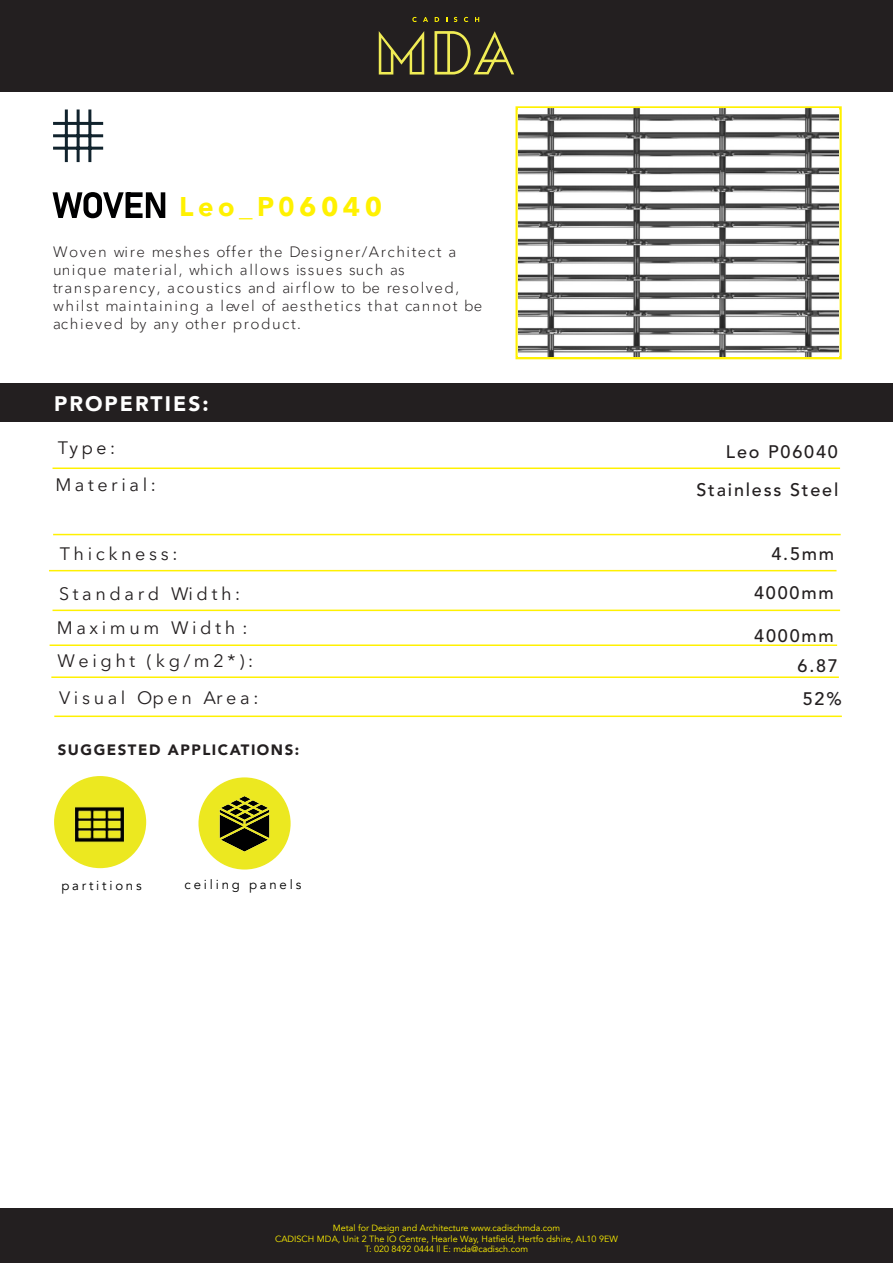
<style>
.page{position:relative;width:893px;height:1263px;background:#fff}
.page>*{position:absolute;margin:0;border:0;box-sizing:border-box;transform-origin:0 0}
.t1{font:900 27px "Avenir";color:#fff101}
.t2{font:900 21px "Avenir";letter-spacing:.1em;color:#fff}
.t3{font:18px "Avenir Next LT Pro";letter-spacing:.2em;color:#231f20}
.t4{font:500 18px/38.1px "Avenir";letter-spacing:.1em;color:#231f20;text-align:right}
.t5{font:18px "Avenir";color:#231f20}
.t6{font:300 15px/18px "Avenir Next LT Pro";letter-spacing:.1em;color:#231f20}
.t7{font:900 15px "Avenir";letter-spacing:.1em;color:#231f20}
.t8{font:13.2px "Avenir";letter-spacing:.21em;color:#000001}
.t9{font:9px "Avenir";color:#fff101}
.s1{font-family:"Avenir Next LT Pro";font-weight:700}
.s2{font-family:"Avenir"}
</style>
<div class="page">
<div style="left:0;top:384px;width:893px;height:38px;background:#231f20"></div>
<div style="left:0;top:0;width:893px;height:91px;background:#231f20"></div>
<div style="left:0;top:1209px;width:893px;height:54px;background:#231f20"></div>
<div style="left:515px;top:107px;width:327px;height:252px;border:3px solid #fff101"></div>
<svg style="left:379px;top:31px;width:45px;height:44px"></svg>
<svg style="left:434px;top:31px;width:80px;height:44px"></svg>
<svg style="left:412px;top:17px;width:5px;height:5px"></svg>
<svg style="left:423px;top:17px;width:5px;height:5px"></svg>
<svg style="left:435px;top:17px;width:4px;height:5px"></svg>
<svg style="left:454px;top:17px;width:3px;height:5px"></svg>
<svg style="left:464px;top:17px;width:4px;height:5px"></svg>
<svg style="left:475px;top:17px;width:4px;height:5px"></svg>
<hr style="left:53px;top:467px;width:787px;height:2px;background:#fff101">
<hr style="left:53px;top:534px;width:788px;height:1px;background:#fff101">
<hr style="left:49px;top:570px;width:787px;height:1px;background:#fff101">
<hr style="left:50px;top:644px;width:787px;height:2px;background:#fff101">
<hr style="left:53px;top:610px;width:787px;height:1px;background:#fff101">
<hr style="left:51px;top:676px;width:788px;height:2px;background:#fff101">
<hr style="left:54px;top:715px;width:788px;height:2px;background:#fff101">
<svg style="left:53px;top:192px;width:112px;height:26px"></svg>
<hr style="left:55px;top:134px;width:47px;height:3px;background:#11232d">
<hr style="left:77px;top:111px;width:3px;height:50px;background:#11232d">
<hr style="left:88px;top:111px;width:3px;height:50px;background:#11232d">
<hr style="left:65px;top:111px;width:3px;height:50px;background:#11232d">
<hr style="left:55px;top:122px;width:47px;height:3px;background:#11232d">
<hr style="left:55px;top:147px;width:47px;height:3px;background:#11232d">
<div style="left:54px;top:776px;width:92px;height:92px;background:#ece820;border-radius:50%"></div>
<img style="left:74px;top:806px;width:51px;height:37px">
<div style="left:198px;top:777px;width:93px;height:92px;background:#ece820;border-radius:50%"></div>
<img style="left:219px;top:796px;width:51px;height:56px">
<img style="left:519px;top:109px;width:319px;height:247px">
<h1 class="t1" style="left:179px;top:183px;width:205px">Leo_P0<span class="s1">6040</span></h1>
<p class="t6" style="left:53px;top:242px;width:431px">Woven wire meshes offer the Designer/Architect a unique material, which allows issues such as transparency, acoustics and airflow to be resolved, whilst maintaining a level of aesthetics that cannot be achieved by any other product.</p>
<p class="t2" style="left:54px;top:386px;width:156px">PROPERTIES:</p>
<p class="t5" style="left:58px;top:437px;width:59px">Type:</p>
<p class="t3" style="left:55px;top:474px;width:102px">Material<span class="s2">:</span></p>
<p class="t3" style="left:60px;top:542px;width:119px">Thickness<span class="s2">:</span></p>
<p class="t3" style="left:59px;top:583px;width:182px">Standard Width<span class="s2">:</span></p>
<p class="t3" style="left:57px;top:616px;width:192px">Maximum Width <span class="s2">:</span></p>
<p class="t3" style="left:57px;top:650px;width:197px">Weight (kg/m2*)<span class="s2">:</span></p>
<p class="t3" style="left:59px;top:687px;width:201px">Visual Open Area<span class="s2">:</span></p>
<p class="t7" style="left:58px;top:737px;width:243px">SUGGESTED APPLICATIONS:</p>
<p class="t8" style="left:61px;top:877px;width:82px">p a rti t i o n s</p>
<p class="t8" style="left:185px;top:877px;width:118px">ceiling panels</p>
<p class="t4" style="left:696px;top:434px;width:143px">Leo P06040<br>Stainless Steel</p>
<p class="t4" style="left:754px;top:535px;width:82px;line-height:38.7px">4.5mm<br>4000mm</p>
<p class="t4" style="left:754px;top:617px;width:81px">4000mm</p>
<p class="t4" style="left:797px;top:651px;width:46px;line-height:32.2px;text-align:left">6.87<br>52%</p>
<p class="t9" style="left:333px;top:1222px;width:229px">Metal for Design and Architecture www.cadischmda.com</p>
<p class="t9" style="left:275px;top:1233px;width:344px">CADISCH MDA, Unit 2 The IO Centre, Hearle Way, Hatfield, Hertfo dshire, AL10 9EW</p>
<p class="t9" style="left:365px;top:1244px;width:165px">T: 020 8492 0444 || E: mda@cadisch.com</p>
</div>
